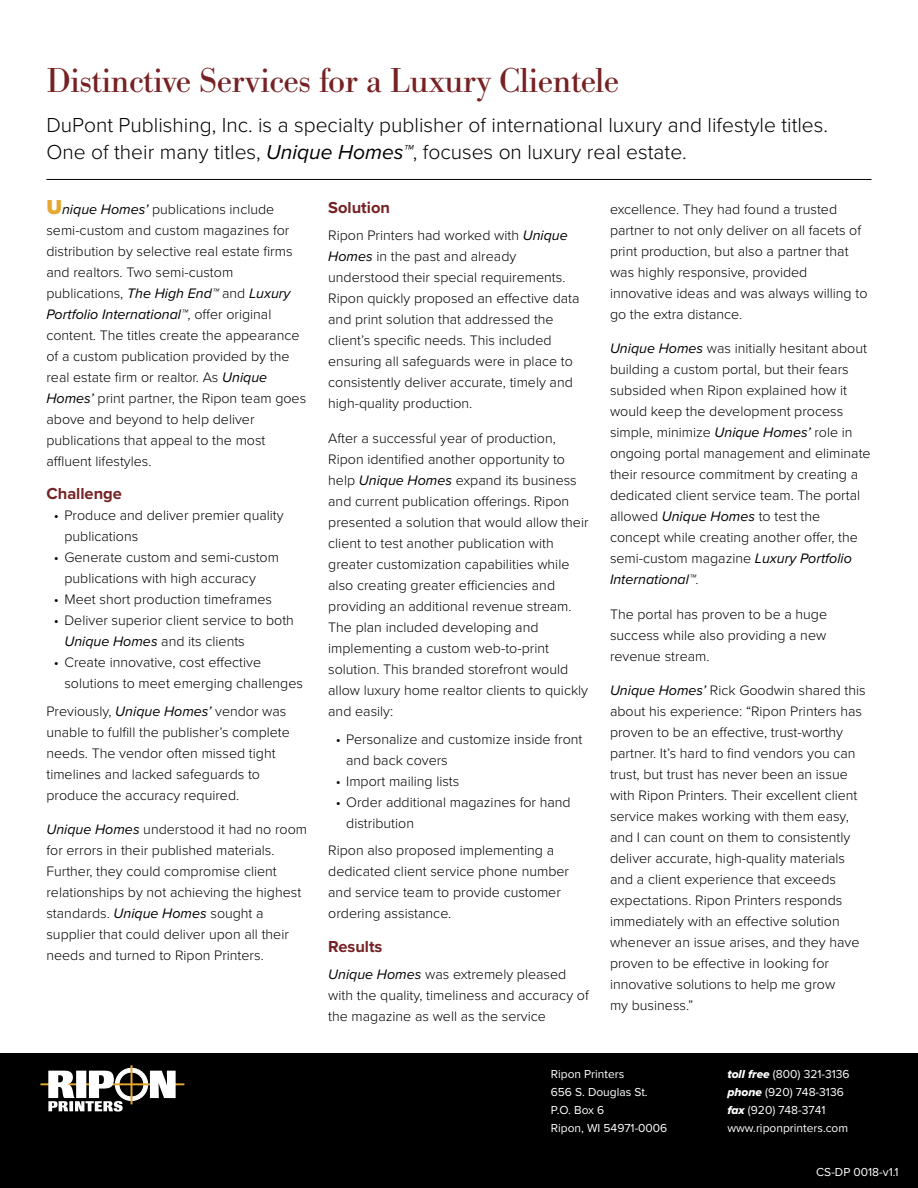
<style>
.page{position:relative;width:918px;height:1188px;background:#fff}
.page>*{position:absolute;margin:0;border:0;box-sizing:border-box;transform-origin:0 0}
.t1{font:36px "Bodoni URW";letter-spacing:-.015em;color:#762123}
.t2{font:300 21px/27px "Proxima Nova";color:#000}
.t3{font:700 16.5px "Proxima Nova";color:#762123}
.t4{font:300 14.25px/21px "Proxima Nova";color:#000}
.t5{font:12px/18px "Proxima Nova";color:#fff}
.s1{font-weight:400;font-style:italic}
.s2{font-weight:900;font-size:21px;color:#e6a831}
.s3{font-family:"Proxima Nova Extrabld It"}
</style>
<div class="page">
<hr style="left:46px;top:179px;width:826px;height:1px;background:#000">
<div style="left:0;top:1053px;width:918px;height:135px;background:#000"></div>
<svg style="left:40px;top:1065px;width:144px;height:47px"></svg>
<h1 class="t1" style="left:46px;top:59px;width:574px">Distinctive Services for a Luxury Clientele</h1>
<h2 class="t2" style="left:46px;top:112px;width:783px">DuPont Publishing, Inc. is a specialty publisher of international luxury and lifestyle titles.<br>One of their many titles, <span class="s1">Unique Homes™</span>, focuses on luxury real estate.</h2>
<p class="t4" style="left:46px;top:199px;width:261px"><span class="s2">U</span><span class="s1">nique Homes’</span> publications include semi-custom and custom magazines for distribution by selective real estate firms and realtors. Two semi-custom publications, <span class="s1">The High End™</span> and <span class="s1">Luxury Portfolio International™</span>, offer original content. The titles create the appearance of a custom publication provided by the real estate firm or realtor. As <span class="s1">Unique Homes’</span> print partner, the Ripon team goes above and beyond to help deliver publications that appeal to the most affluent lifestyles.</p>
<p class="t3" style="left:46px;top:484px;width:77px">Challenge</p>
<p class="t4" style="left:64px;top:505px;width:221px;text-indent:-11px">• Produce and deliver premier quality publications</p>
<p class="t4" style="left:64px;top:547px;width:216px;text-indent:-11px">• Generate custom and semi-custom publications with high accuracy</p>
<p class="t4" style="left:54px;top:589px;width:220px">• Meet short production timeframes</p>
<p class="t4" style="left:64px;top:610px;width:231px;text-indent:-11px">• Deliver superior client service to both<br><span class="s1">Unique Homes</span> and its clients</p>
<p class="t4" style="left:64px;top:652px;width:240px;text-indent:-11px">• Create innovative, cost effective solutions to meet emerging challenges</p>
<p class="t4" style="left:46px;top:701px;width:245px">Previously, <span class="s1">Unique Homes’</span> vendor was unable to fulfill the publisher’s complete needs. The vendor often missed tight timelines and lacked safeguards to produce the accuracy required.</p>
<p class="t4" style="left:46px;top:819px;width:262px"><span class="s1">Unique Homes</span> understood it had no room for errors in their published materials.<br>Further, they could compromise client relationships by not achieving the highest standards. <span class="s1">Unique Homes</span> sought a supplier that could deliver upon all their needs and turned to Ripon Printers.</p>
<p class="t3" style="left:328px;top:197px;width:63px">Solution</p>
<p class="t4" style="left:328px;top:225px;width:253px">Ripon Printers had worked with <span class="s1">Unique Homes</span> in the past and already understood their special requirements.<br>Ripon quickly proposed an effective data and print solution that addressed the client’s specific needs. This included ensuring all safeguards were in place to consistently deliver accurate, timely and high-quality production.</p>
<p class="t4" style="left:328px;top:428px;width:262px">After a successful year of production, Ripon identified another opportunity to help <span class="s1">Unique Homes</span> expand its business and current publication offerings. Ripon presented a solution that would allow their client to test another publication with greater customization capabilities while also creating greater efficiencies and providing an additional revenue stream.<br>The plan included developing and implementing a custom web-to-print solution. This branded storefront would allow luxury home realtor clients to quickly and easily:</p>
<p class="t4" style="left:346px;top:729px;width:238px;text-indent:-11px">• Personalize and customize inside front and back covers</p>
<p class="t4" style="left:336px;top:771px;width:125px">• Import mailing lists</p>
<p class="t4" style="left:346px;top:792px;width:226px;text-indent:-11px">• Order additional magazines for hand distribution</p>
<p class="t4" style="left:328px;top:840px;width:242px">Ripon also proposed implementing a dedicated client service phone number and service team to provide customer ordering assistance.</p>
<p class="t3" style="left:328px;top:936px;width:56px">Results</p>
<p class="t4" style="left:328px;top:964px;width:262px"><span class="s1">Unique Homes</span> was extremely pleased with the quality, timeliness and accuracy of the magazine as well as the service</p>
<p class="t4" style="left:610px;top:199px;width:259px">excellence. They had found a trusted partner to not only deliver on all facets of print production, but also a partner that was highly responsive, provided innovative ideas and was always willing to go the extra distance.</p>
<p class="t4" style="left:610px;top:338px;width:262px"><span class="s1">Unique Homes</span> was initially hesitant about building a custom portal, but their fears subsided when Ripon explained how it would keep the development process simple, minimize <span class="s1">Unique Homes’</span> role in ongoing portal management and eliminate their resource commitment by creating a dedicated client service team. The portal allowed <span class="s1">Unique Homes</span> to test the concept while creating another offer, the semi-custom magazine <span class="s1">Luxury Portfolio International™</span>.</p>
<p class="t4" style="left:610px;top:604px;width:219px;text-align:justify">The portal has proven to be a huge success while also providing a new revenue stream.</p>
<p class="t4" style="left:610px;top:680px;width:257px"><span class="s1">Unique Homes’</span> Rick Goodwin shared this about his experience: “Ripon Printers has proven to be an effective, trust-worthy partner. It’s hard to find vendors you can trust, but trust has never been an issue with Ripon Printers. Their excellent client service makes working with them easy, and I can count on them to consistently deliver accurate, high-quality materials and a client experience that exceeds expectations. Ripon Printers responds immediately with an effective solution whenever an issue arises, and they have proven to be effective in looking for innovative solutions to help me grow<br>my business.”</p>
<p class="t5" style="left:551px;top:1065px;width:118px">Ripon Printers<br>656 S. Douglas St.<br>P.O. Box 6<br>Ripon, WI 54971-0006</p>
<p class="t5" style="left:727px;top:1065px;width:124px"><span class="s3">toll free</span> (800) 321-3136 <span class="s3">phone</span> (920) 748-3136 <span class="s3">fax</span> (920) 748-3741 www.riponprinters.com</p>
<p class="t5" style="left:816px;top:1163px;width:84px">CS-DP 0018-v1.1</p>
</div>
